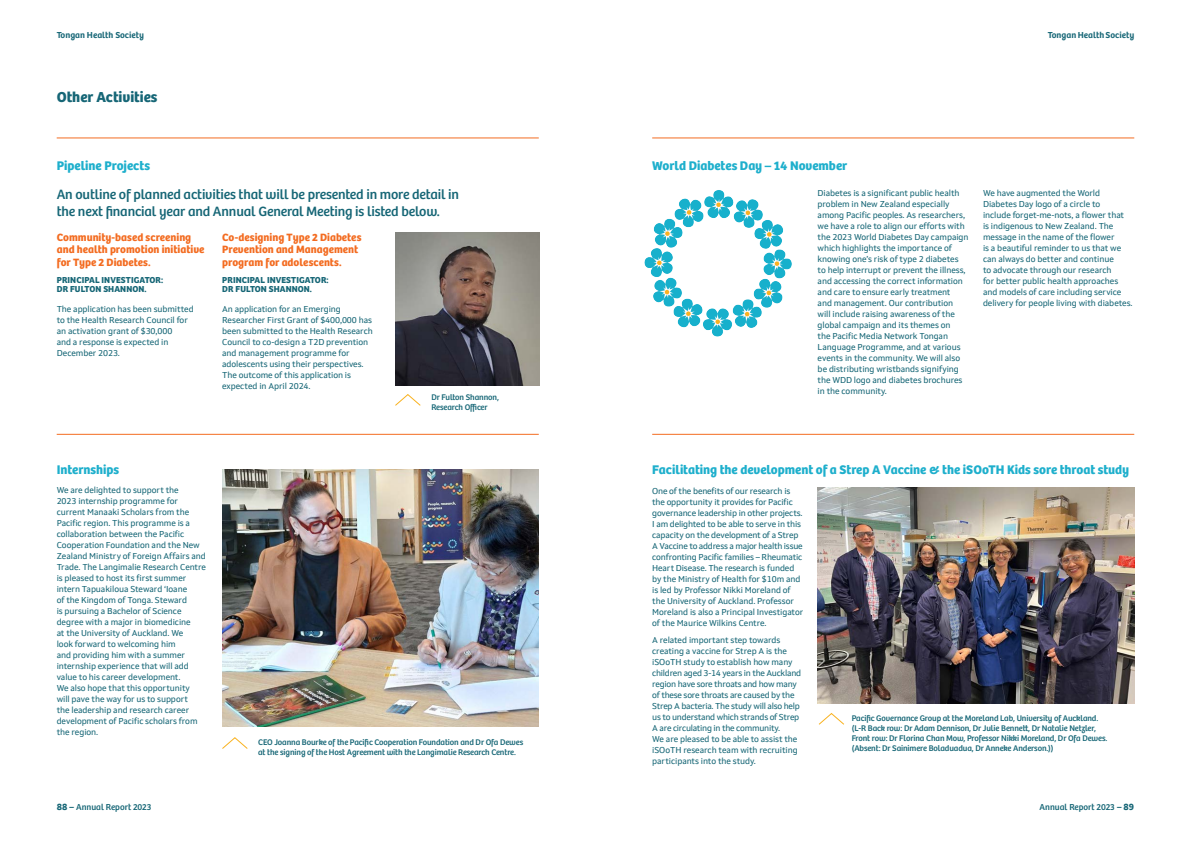
<style>
.page{position:relative;width:1191px;height:842px;background:#fff}
.page>*{position:absolute;margin:0;border:0;box-sizing:border-box;transform-origin:0 0}
.Subheading{font:700 15px "Bree";color:#166676}
.Intro_Pull_out_light{font:14px/17px "Bree";letter-spacing:-.01em;color:#166676}
.Title_-_Body_Section{font:700 13px "Bree";letter-spacing:-.005em;color:#1eafcc}
.Title_-_Body_Section-2{font:700 11px/12px "Bree";color:#f36c21}
.Title_-_Body_Section-3{font:700 9px/9px "Bree";letter-spacing:.01em;color:#166676}
.t1{font:600 9px "Bree";color:#166676}
.t2{font:9px "Bree";color:#166676}
.Body_Text_8_5{font:8.5px/11px "Setimo";letter-spacing:-.01em;color:#166676}
.Photo_Label_-_Regular{font:8.5px/10px "Bree";letter-spacing:-.01em;color:#166676}
.s1{font-family:"Setimo";font-weight:700}
</style>
<div class="page">
<hr style="left:57px;top:137px;width:482px;height:1px;background:#f36c21">
<hr style="left:57px;top:434px;width:482px;height:1px;background:#f36c21">
<img style="left:395px;top:233px;width:144px;height:152px">
<svg style="left:395px;top:394px;width:26px;height:12px"></svg>
<img style="left:222px;top:469px;width:317px;height:258px">
<svg style="left:222px;top:737px;width:26px;height:12px"></svg>
<hr style="left:652px;top:137px;width:482px;height:1px;background:#f36c21">
<hr style="left:652px;top:434px;width:482px;height:1px;background:#f36c21">
<svg style="left:819px;top:713px;width:25px;height:12px"></svg>
<img style="left:644px;top:190px;width:148px;height:147px">
<img style="left:818px;top:487px;width:316px;height:217px">
<p class="t1" style="left:57px;top:30px;width:89px">Tongan Health Society</p>
<p class="t1" style="left:1047px;top:30px;width:88px">Tongan Health Society</p>
<p class="Subheading" style="left:57px;top:85px;width:102px">Other Activities</p>
<p class="Title_-_Body_Section" style="left:57px;top:156px;width:95px">Pipeline Projects</p>
<p class="Intro_Pull_out_light" style="left:57px;top:186px;width:404px">An outline of planned activities that will be presented in more detail in the next financial year and Annual General Meeting is listed below.</p>
<p class="Title_-_Body_Section-2" style="left:57px;top:230px;width:149px">Community-based screening and health promotion initiative</p>
<p class="Title_-_Body_Section-2" style="left:57px;top:255px;width:95px">for Type 2 Diabetes.</p>
<p class="Title_-_Body_Section-3" style="left:57px;top:275px;width:108px">PRINCIPAL INVESTIGATOR:<br>DR FULTON SHANNON.</p>
<p class="Body_Text_8_5" style="left:57px;top:303px;width:138px">The application has been submitted to the Health Research Council for an activation grant of $30,000<br>and a response is expected in<br>December 2023.</p>
<p class="Title_-_Body_Section-2" style="left:222px;top:230px;width:141px">Co-designing Type 2 Diabetes<br>Prevention and Management</p>
<p class="Title_-_Body_Section-2" style="left:222px;top:255px;width:121px">program for adolescents.</p>
<p class="Title_-_Body_Section-3" style="left:222px;top:275px;width:108px">PRINCIPAL INVESTIGATOR:<br>DR FULTON SHANNON.</p>
<p class="Body_Text_8_5" style="left:222px;top:303px;width:152px">An application for an Emerging Researcher First Grant of $400,000 has been submitted to the Health Research Council to co-design a T2D prevention and management programme for adolescents using their perspectives.<br>The outcome of this application is expected in April 2024.</p>
<p class="Title_-_Body_Section" style="left:57px;top:459px;width:64px">Internships</p>
<p class="Body_Text_8_5" style="left:57px;top:485px;width:151px">We are delighted to support the<br>2023 internship programme for current Manaaki Scholars from the Pacific region. This programme is a collaboration between the Pacific Cooperation Foundation and the New Zealand Ministry of Foreign Affairs and Trade. The Langimalie Research Centre is pleased to host its first summer intern Tapuakiloua Steward ‘Ioane<br>of the Kingdom of Tonga. Steward<br>is pursuing a Bachelor of Science degree with a major in biomedicine<br>at the University of Auckland. We<br>look forward to welcoming him<br>and providing him with a summer internship experience that will add value to his career development.<br>We also hope that this opportunity<br>will pave the way for us to support<br>the leadership and research career development of Pacific scholars from the region.</p>
<p class="Photo_Label_-_Regular" style="left:431px;top:392px;width:69px">Dr Fulton Shannon,<br>Research Officer</p>
<p class="Photo_Label_-_Regular" style="left:258px;top:737px;width:267px">CEO Joanna Bourke of the Pacific Cooperation Foundation and Dr Ofa Dewes at the signing of the Host Agreement with the Langimalie Research Centre.</p>
<p class="Title_-_Body_Section" style="left:652px;top:156px;width:197px">World Diabetes Day – 14 November</p>
<p class="Body_Text_8_5" style="left:817px;top:188px;width:152px">Diabetes is a significant public health problem in New Zealand especially among Pacific peoples. As researchers, we have a role to align our efforts with the 2023 World Diabetes Day campaign which highlights the importance of knowing one’s risk of type 2 diabetes to help interrupt or prevent the illness, and accessing the correct information and care to ensure early treatment<br>and management. Our contribution<br>will include raising awareness of the global campaign and its themes on<br>the Pacific Media Network Tongan Language Programme, and at various events in the community. We will also be distributing wristbands signifying the WDD logo and diabetes brochures in the community.</p>
<p class="Body_Text_8_5" style="left:983px;top:188px;width:151px">We have augmented the World Diabetes Day logo of a circle to<br>include forget-me-nots, a flower that<br>is indigenous to New Zealand. The message in the name of the flower<br>is a beautiful reminder to us that we can always do better and continue<br>to advocate through our research<br>for better public health approaches and models of care including service delivery for people living with diabetes.</p>
<p class="Title_-_Body_Section" style="left:652px;top:459px;width:478px">Facilitating the development of a Strep A Vaccine &amp; the iSOoTH Kids sore throat study</p>
<p class="Body_Text_8_5" style="left:652px;top:485px;width:153px">One of the benefits of our research is the opportunity it provides for Pacific governance leadership in other projects.<br>I am delighted to be able to serve in this capacity on the development of a Strep A Vaccine to address a major health issue confronting Pacific families – Rheumatic Heart Disease. The research is funded by the Ministry of Health for $10m and is led by Professor Nikki Moreland of the University of Auckland. Professor Moreland is also a Principal Investigator of the Maurice Wilkins Centre.</p>
<p class="Body_Text_8_5" style="left:652px;top:634px;width:150px">A related important step towards creating a vaccine for Strep A is the iSOoTH study to establish how many children aged 3-14 years in the Auckland region have sore throats and how many of these sore throats are caused by the Strep A bacteria. The study will also help us to understand which strands of Strep A are circulating in the community.<br>We are pleased to be able to assist the iSOoTH research team with recruiting participants into the study.</p>
<p class="Photo_Label_-_Regular" style="left:851px;top:713px;width:257px">Pacific Governance Group at the Moreland Lab, University of Auckland. (L-R Back row: Dr Adam Dennison, Dr Julie Bennett, Dr Natalie Netzler, Front row: Dr Florina Chan Mow, Professor Nikki Moreland, Dr Ofa Dewes. (Absent: Dr Sainimere Boladuadua, Dr Anneke Anderson.))</p>
<p class="t2" style="left:57px;top:802px;width:96px"><span class="s1">88 –</span> Annual Report 2023</p>
<p class="t2" style="left:1039px;top:802px;width:96px">Annual Report 2023 <span class="s1">– 89</span></p>
</div>
